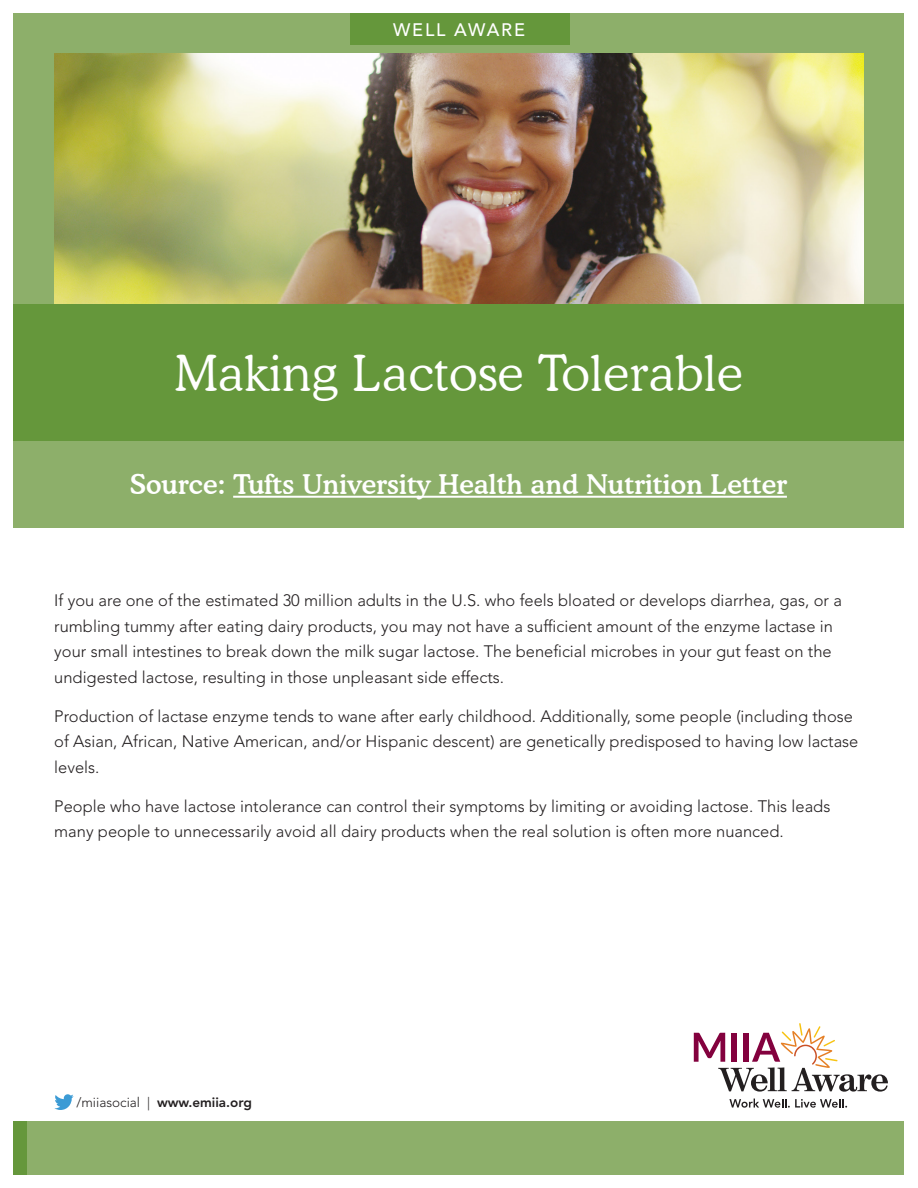
<style>
.page{position:relative;width:918px;height:1188px;background:#fff}
.page>*{position:absolute;margin:0;border:0;box-sizing:border-box;transform-origin:0 0}
.Headers{font:300 49.5px "Cooper BT";letter-spacing:.01em;color:#fff}
.Bold_Sub{font:500 27px "Cooper BT";letter-spacing:.005em;color:#fff}
.t1{font:500 18px "Avenir LT Std";letter-spacing:.1em;color:#fff}
.Text{font:300 16.5px/25.5px "Avenir LT Std";color:#231f20}
.t2{font:800 13.5px "Avenir LT Std";color:#231f20}
.s1{font-weight:300}
</style>
<div class="page">
<svg style="left:54px;top:1094px;width:20px;height:16px"></svg>
<div style="left:14px;top:1121px;width:890px;height:53px;background:#8daf6a"></div>
<div style="left:14px;top:1121px;width:13px;height:53px;background:#65973b"></div>
<svg style="left:729px;top:1099px;width:118px;height:9px"></svg>
<svg style="left:694px;top:1023px;width:194px;height:69px"></svg>
<div style="left:14px;top:14px;width:890px;height:514px;background:#8daf6a"></div>
<hr style="left:233px;top:496px;width:554px;height:2px;background:#fff">
<img style="left:55px;top:54px;width:809px;height:250px">
<div style="left:14px;top:304px;width:890px;height:137px;background:#65973b"></div>
<div style="left:350px;top:14px;width:220px;height:31px;background:#65973b"></div>
<p class="t1" style="left:393px;top:19px;width:133px">WELL AWARE</p>
<p class="Headers" style="left:175px;top:343px;width:570px">Making Lactose Tolerable</p>
<p class="Bold_Sub" style="left:130px;top:468px;width:658px">Source: Tufts University Health and Nutrition Letter</p>
<p class="Text" style="left:54px;top:588px;width:789px">If you are one of the estimated 30 million adults in the U.S. who feels bloated or develops diarrhea, gas, or a rumbling tummy after eating dairy products, you may not have a sufficient amount of the enzyme lactase in your small intestines to break down the milk sugar lactose. The beneficial microbes in your gut feast on the undigested lactose, resulting in those unpleasant side effects.</p>
<p class="Text" style="left:54px;top:704px;width:806px">Production of lactase enzyme tends to wane after early childhood. Additionally, some people (including those of Asian, African, Native American, and/or Hispanic descent) are genetically predisposed to having low lactase levels.</p>
<p class="Text" style="left:54px;top:794px;width:778px">People who have lactose intolerance can control their symptoms by limiting or avoiding lactose. This leads many people to unnecessarily avoid all dairy products when the real solution is often more nuanced.</p>
<p class="t2" style="left:76px;top:1095px;width:177px"><span class="s1">/miiasocial |</span> www.emiia.org</p>
</div>
